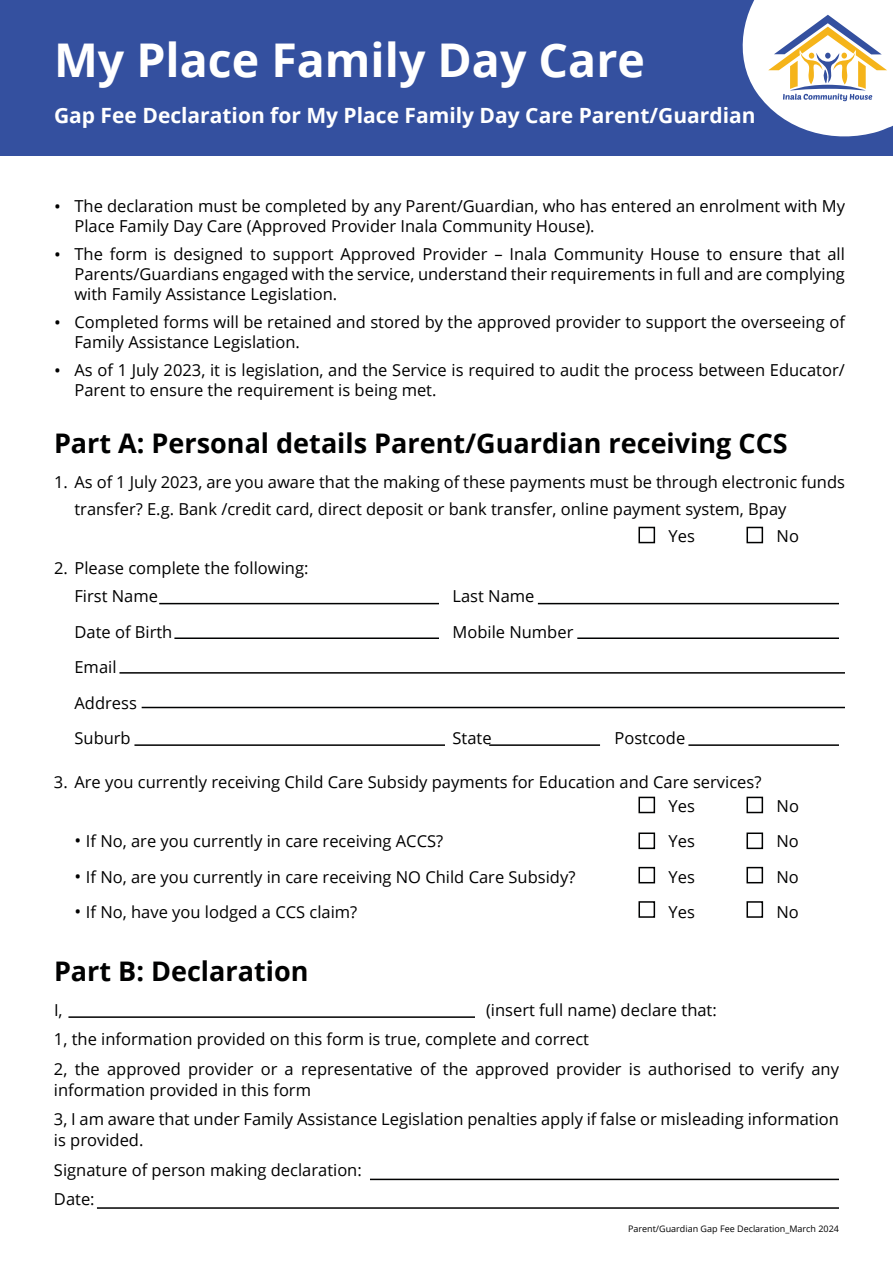
<style>
.page{position:relative;width:893px;height:1263px;background:#fff}
.page>*{position:absolute;margin:0;border:0;box-sizing:border-box;transform-origin:0 0}
.t1{font:700 46.5px "Open Sans";color:#fff}
.t2{font:700 27px "Open Sans";color:#000101}
.t3{font:700 21px "Open Sans";color:#fff}
.t4{font:18px "Open Sans";color:#000}
.t5{font:16.5px/19.8px "Open Sans";color:#000}
.t6{font:9px "Open Sans";color:#000}
.s1{font-size:18px}
</style>
<div class="page">
<div style="left:0;top:0;width:893px;height:156px;background:#34509f"></div>
<svg style="left:742px;top:0;width:151px;height:137px"></svg>
<hr style="left:68px;top:1016px;width:407px;height:2px;background:#000101">
<hr style="left:370px;top:1179px;width:469px;height:1px;background:#000101">
<hr style="left:97px;top:1207px;width:742px;height:2px;background:#000101">
<hr style="left:159px;top:603px;width:280px;height:1px;background:#000101">
<hr style="left:538px;top:603px;width:301px;height:1px;background:#000101">
<hr style="left:174px;top:637px;width:265px;height:2px;background:#000101">
<hr style="left:577px;top:637px;width:262px;height:2px;background:#000101">
<hr style="left:119px;top:672px;width:726px;height:2px;background:#000101">
<hr style="left:142px;top:707px;width:703px;height:1px;background:#000101">
<hr style="left:688px;top:744px;width:151px;height:2px;background:#000101">
<hr style="left:489px;top:744px;width:111px;height:2px;background:#000101">
<hr style="left:134px;top:744px;width:311px;height:2px;background:#000101">
<div style="left:638px;top:797px;width:17px;height:16px;border:2px solid #000101"></div>
<div style="left:746px;top:797px;width:17px;height:16px;border:2px solid #000101"></div>
<div style="left:638px;top:832px;width:17px;height:17px;border:2px solid #000101"></div>
<div style="left:746px;top:832px;width:17px;height:17px;border:2px solid #000101"></div>
<div style="left:638px;top:867px;width:17px;height:16px;border:2px solid #000101"></div>
<div style="left:746px;top:867px;width:17px;height:16px;border:2px solid #000101"></div>
<div style="left:638px;top:527px;width:17px;height:16px;border:2px solid #000101"></div>
<div style="left:746px;top:527px;width:17px;height:16px;border:2px solid #000101"></div>
<div style="left:638px;top:901px;width:17px;height:17px;border:2px solid #000101"></div>
<div style="left:746px;top:901px;width:17px;height:17px;border:2px solid #000101"></div>
<h1 class="t1" style="left:54px;top:27px;width:592px">My Place Family Day Care</h1>
<p class="t3" style="left:54px;top:101px;width:703px">Gap Fee Declaration for My Place Family Day Care Parent/Guardian</p>
<p class="t4" style="left:54px;top:194px;width:8px">•</p>
<p class="t4" style="left:54px;top:242px;width:8px">•</p>
<p class="t4" style="left:54px;top:310px;width:8px">•</p>
<p class="t4" style="left:54px;top:358px;width:8px">•</p>
<p class="t5" style="left:74px;top:196px;width:772px">The declaration must be completed by any Parent/Guardian, who has entered an enrolment with My<br>Place Family Day Care (Approved Provider Inala Community House).</p>
<p class="t5" style="left:74px;top:244px;width:772px;text-align:justify">The form is designed to support Approved Provider – Inala Community House to ensure that all Parents/Guardians engaged with the service, understand their requirements in full and are complying with Family Assistance Legislation.</p>
<p class="t5" style="left:74px;top:312px;width:772px">Completed forms will be retained and stored by the approved provider to support the overseeing of<br>Family Assistance Legislation.</p>
<p class="t5" style="left:74px;top:360px;width:772px">As of 1 July 2023, it is legislation, and the Service is required to audit the process between Educator/<br>Parent to ensure the requirement is being met.</p>
<h2 class="t2" style="left:54px;top:424px;width:735px">Part A: Personal details Parent/Guardian receiving CCS</h2>
<p class="t5" style="left:54px;top:471px;width:792px">1. As of 1 July 2023, are you aware that the making of these payments must be through electronic funds</p>
<p class="t5" style="left:74px;top:498px;width:713px">transfer? E.g. Bank /credit card, direct deposit or bank transfer, online payment system, Bpay</p>
<p class="t5" style="left:669px;top:525px;width:28px">Yes</p>
<p class="t5" style="left:777px;top:525px;width:24px">No</p>
<p class="t5" style="left:74px;top:553px;width:235px;line-height:28.7px;text-indent:-20px">2. Please complete the following:<br>First Name</p>
<p class="t5" style="left:452px;top:586px;width:83px">Last Name</p>
<p class="t5" style="left:74px;top:621px;width:99px">Date of Birth</p>
<p class="t5" style="left:452px;top:621px;width:122px">Mobile Number</p>
<p class="t5" style="left:74px;top:649px;width:64px;line-height:35.5px">Email<br>Address<br>Suburb</p>
<p class="t5" style="left:452px;top:728px;width:41px">State</p>
<p class="t5" style="left:614px;top:728px;width:72px">Postcode</p>
<p class="t5" style="left:669px;top:770px;width:94px;line-height:23.5px;text-indent:-615px">3. Are you currently receiving Child Care Subsidy payments for Education and Care services?<br>Yes</p>
<p class="t5" style="left:777px;top:795px;width:24px">No</p>
<p class="t5" style="left:74px;top:831px;width:370px"><span class="s1">•</span> If No, are you currently in care receiving ACCS?</p>
<p class="t5" style="left:668px;top:831px;width:28px">Yes</p>
<p class="t5" style="left:776px;top:831px;width:24px">No</p>
<p class="t5" style="left:74px;top:866px;width:502px"><span class="s1">•</span> If No, are you currently in care receiving NO Child Care Subsidy?</p>
<p class="t5" style="left:668px;top:866px;width:28px">Yes</p>
<p class="t5" style="left:776px;top:866px;width:24px">No</p>
<p class="t5" style="left:74px;top:902px;width:284px"><span class="s1">•</span> If No, have you lodged a CCS claim?</p>
<p class="t5" style="left:668px;top:902px;width:28px">Yes</p>
<p class="t5" style="left:776px;top:902px;width:24px">No</p>
<h2 class="t2" style="left:54px;top:952px;width:256px">Part B: Declaration</h2>
<p class="t5" style="left:54px;top:999px;width:10px">I,</p>
<p class="t5" style="left:54px;top:994px;width:786px;line-height:29.5px;text-indent:432px">(insert full name) declare that:<br>1, the information provided on this form is true, complete and correct<br>2, the approved provider or a representative of the approved provider is authorised to verify any</p>
<p class="t5" style="left:54px;top:1074px;width:786px;line-height:29.5px">information provided in this form<br>3, I am aware that under Family Assistance Legislation penalties apply if false or misleading information</p>
<p class="t5" style="left:54px;top:1125px;width:309px;line-height:29.5px">is provided.<br>Signature of person making declaration:<br>Date:</p>
<p class="t6" style="left:628px;top:1223px;width:212px">Parent/Guardian Gap Fee Declaration_March 2024</p>
</div>
